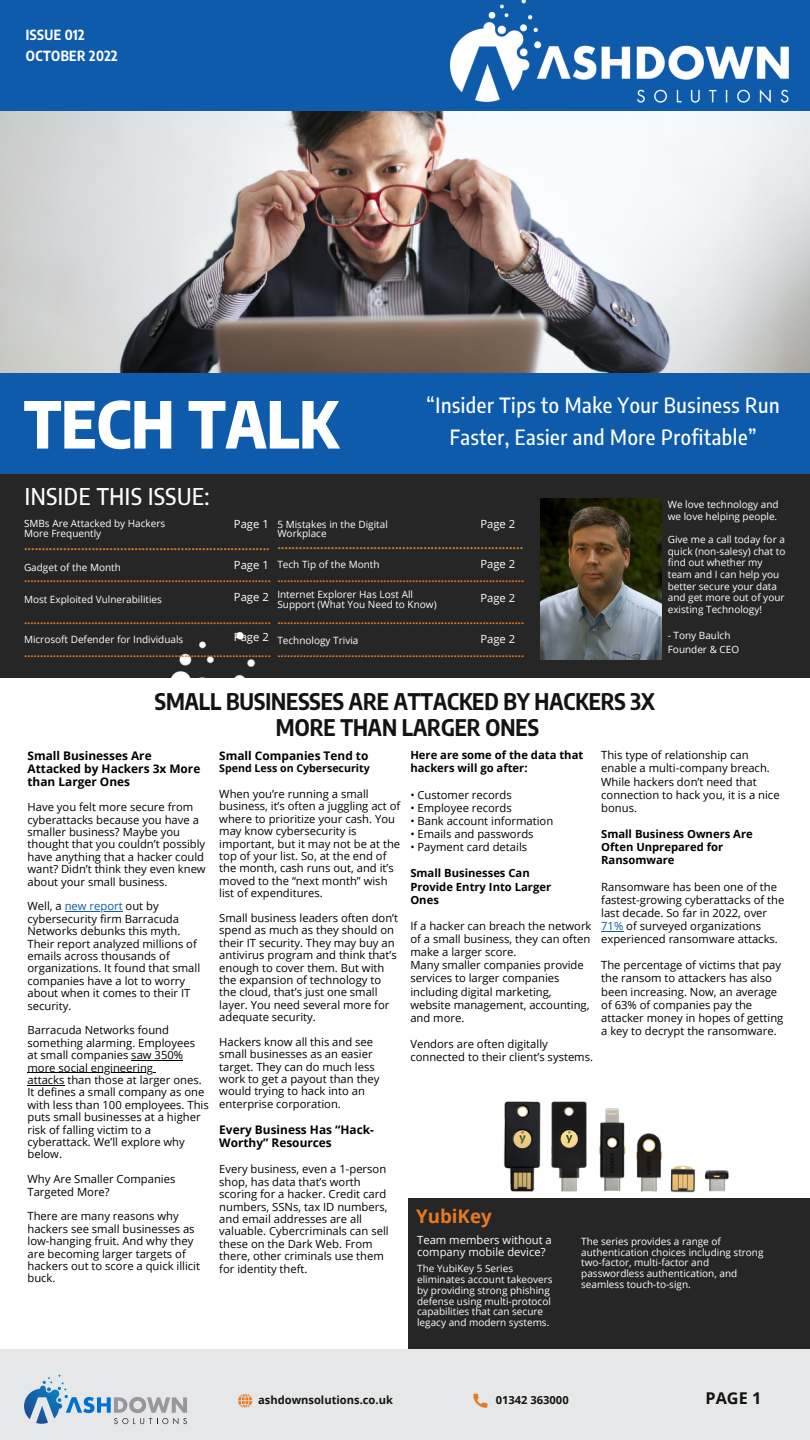
<style>
.page{position:relative;width:810px;height:1440px;background:#fff}
.page>*{position:absolute;margin:0;border:0;box-sizing:border-box;transform-origin:0 0}
.t1{font:800 64.25px "Encode Sans Condensed";color:#fff}
.t2{font:500 23.12px "Encode Sans Condensed";letter-spacing:.03em;color:#fff}
.t3{font:700 22.5px/26.2px "Encode Sans Condensed";color:#131313;text-align:center}
.t4{font:500 21px/32.8px "Encode Sans Condensed";letter-spacing:.03em;color:#fff;text-align:center}
.t5{font:700 18.75px "Open Sans";color:#e87a25}
.t6{font:700 16.25px "Open Sans";color:#131313}
.t7{font:700 13.75px/21.5px "Encode Sans Condensed";letter-spacing:.03em;color:#fff}
.t8{font:700 12.5px "Open Sans";color:#da822b}
.t9{font:700 11.88px/13.2px "Open Sans";color:#000}
.t10{font:11.25px/12.4px "Open Sans";color:#000}
.t11{font:700 11.25px "Open Sans";color:#e87923}
.t12{font:700 11.25px/13.1px "Open Sans";color:#000}
.t13{font:11.25px/12.2px "Open Sans";color:#fff}
.t14{font:700 11.12px "Open Sans";color:#131313}
.t15{font:700 10.62px "Open Sans";color:#000}
.t16{font:10px/10.9px "Open Sans";color:#fff}
.s1{color:#0e5aab}
</style>
<div class="page">
<div style="left:0;top:0;width:810px;height:112px;background:#0e5aab"></div>
<div style="left:0;top:364px;width:810px;height:110px;background:#0e5aab"></div>
<div style="left:0;top:474px;width:810px;height:204px;background:#262626"></div>
<div style="left:408px;top:1198px;width:402px;height:152px;background:#262626"></div>
<div style="left:0;top:1349px;width:810px;height:91px;background:#e6e7e8"></div>
<svg style="left:473px;top:1394px;width:14px;height:14px"></svg>
<svg style="left:238px;top:1394px;width:14px;height:14px"></svg>
<img style="left:504px;top:1101px;width:225px;height:92px">
<img style="left:0;top:111px;width:810px;height:261px">
<img style="left:541px;top:499px;width:121px;height:133px">
<svg style="left:24px;top:1375px;width:163px;height:49px"></svg>
<img style="left:171px;top:632px;width:491px;height:46px">
<img style="left:450px;top:0;width:338px;height:102px">
<hr style="left:65px;top:911px;width:58px;height:1px;background:#0e5aab">
<hr style="left:131px;top:1060px;width:52px;height:1px;background:#000">
<hr style="left:28px;top:1072px;width:125px;height:1px;background:#000">
<hr style="left:28px;top:1085px;width:37px;height:1px;background:#000">
<svg style="left:601px;top:931px;width:22px;height:1px"></svg>
<p class="t7" style="left:26px;top:23px;width:93px">ISSUE 012<br>OCTOBER 2022</p>
<h1 class="t1" style="left:24px;top:382px;width:316px">TECH TALK</h1>
<h3 class="t4" style="left:427px;top:388px;width:355px">“Insider Tips to Make Your Business Run<br>Faster, Easier and More Profitable”</h3>
<h2 class="t2" style="left:25px;top:481px;width:186px">INSIDE THIS ISSUE:</h2>
<p class="t16" style="left:668px;top:498px;width:112px;line-height:11.6px">We love technology and we love helping people.</p>
<p class="t16" style="left:668px;top:533px;width:119px;line-height:11.6px">Give me a call today for a quick (non-salesy) chat to find out whether my team and I can help you better secure your data and get more out of your existing Technology!</p>
<p class="t16" style="left:668px;top:628px;width:73px;line-height:14.1px">- Tony Baulch<br>Founder &amp; CEO</p>
<p class="t16" style="left:24px;top:519px;width:143px;line-height:10px">SMBs Are Attacked by Hackers<br>More Frequently</p>
<p class="t8" style="left:24px;top:536px;width:247px">.....................................................................</p>
<p class="t16" style="left:24px;top:562px;width:98px">Gadget of the Month</p>
<p class="t11" style="left:24px;top:570px;width:248px">.............................................................................</p>
<p class="t16" style="left:24px;top:594px;width:139px">Most Exploited Vulnerabilities</p>
<p class="t11" style="left:24px;top:612px;width:248px">.............................................................................</p>
<p class="t16" style="left:24px;top:634px;width:161px">Microsoft Defender for Individuals</p>
<p class="t11" style="left:24px;top:645px;width:248px">.............................................................................</p>
<p class="t16" style="left:277px;top:519px;width:112px;line-height:9.9px">5 Mistakes in the Digital<br>Workplace</p>
<p class="t8" style="left:277px;top:536px;width:247px">.....................................................................</p>
<p class="t16" style="left:277px;top:559px;width:104px">Tech Tip of the Month</p>
<p class="t11" style="left:277px;top:570px;width:248px">.............................................................................</p>
<p class="t16" style="left:277px;top:589px;width:161px;line-height:9.9px">Internet Explorer Has Lost All<br>Support (What You Need to Know)</p>
<p class="t11" style="left:277px;top:612px;width:248px">.............................................................................</p>
<p class="t16" style="left:277px;top:634px;width:83px">Technology Trivia</p>
<p class="t11" style="left:277px;top:645px;width:248px">.............................................................................</p>
<p class="t13" style="left:234px;top:518px;width:36px">Page 1</p>
<p class="t13" style="left:234px;top:558px;width:36px">Page 1</p>
<p class="t13" style="left:234px;top:590px;width:36px">Page 2</p>
<p class="t13" style="left:234px;top:631px;width:36px">Page 2</p>
<p class="t13" style="left:480px;top:518px;width:36px">Page 2</p>
<p class="t13" style="left:480px;top:558px;width:36px">Page 2</p>
<p class="t13" style="left:480px;top:592px;width:36px">Page 2</p>
<p class="t13" style="left:480px;top:633px;width:36px">Page 2</p>
<h3 class="t3" style="left:155px;top:687px;width:502px">SMALL BUSINESSES ARE ATTACKED BY HACKERS 3X<br>MORE THAN LARGER ONES</h3>
<p class="t9" style="left:28px;top:749px;width:174px">Small Businesses Are<br>Attacked by Hackers 3x More than Larger Ones</p>
<p class="t10" style="left:28px;top:801px;width:180px">Have you felt more secure from cyberattacks because you have a smaller business? Maybe you thought that you couldn’t possibly have anything that a hacker could want? Didn’t think they even knew about your small business.</p>
<p class="t10" style="left:28px;top:900px;width:174px">Well, a <span class="s1">new report</span> out by cybersecurity firm Barracuda<br>Networks debunks this myth.<br>Their report analyzed millions of emails across thousands of organizations. It found that small companies have a lot to worry about when it comes to their IT security.</p>
<p class="t10" style="left:28px;top:1024px;width:183px">Barracuda Networks found something alarming. Employees<br>at small companies saw 350% more social engineering<br>attacks than those at larger ones.<br>It defines a small company as one with less than 100 employees. This puts small businesses at a higher risk of falling victim to a cyberattack. We’ll explore why below.</p>
<p class="t10" style="left:28px;top:1173px;width:149px">Why Are Smaller Companies<br>Targeted More?</p>
<p class="t10" style="left:28px;top:1210px;width:174px">There are many reasons why hackers see small businesses as low-hanging fruit. And why they are becoming larger targets of hackers out to score a quick illicit buck.</p>
<p class="t12" style="left:410px;top:748px;width:175px">Here are some of the data that hackers will go after:</p>
<p class="t10" style="left:410px;top:788px;width:103px">• Customer records</p>
<p class="t10" style="left:410px;top:801px;width:103px">• Employee records</p>
<p class="t10" style="left:410px;top:814px;width:144px">• Bank account information</p>
<p class="t10" style="left:410px;top:827px;width:125px">• Emails and passwords</p>
<p class="t10" style="left:410px;top:841px;width:118px">• Payment card details</p>
<p class="t12" style="left:410px;top:866px;width:142px">Small Businesses Can<br>Provide Entry Into Larger<br>Ones</p>
<p class="t10" style="left:410px;top:919px;width:183px;line-height:13.1px">If a hacker can breach the network of a small business, they can often make a larger score.<br>Many smaller companies provide services to larger companies including digital marketing, website management, accounting, and more.</p>
<p class="t10" style="left:410px;top:1037px;width:184px;line-height:13.1px">Vendors are often digitally connected to their client’s systems.</p>
<p class="t10" style="left:601px;top:748px;width:180px;line-height:13.1px">This type of relationship can enable a multi-company breach.<br>While hackers don’t need that connection to hack you, it is a nice bonus.</p>
<p class="t12" style="left:601px;top:827px;width:153px">Small Business Owners Are<br>Often Unprepared for<br>Ransomware</p>
<p class="t10" style="left:601px;top:880px;width:185px;line-height:13.1px">Ransomware has been one of the fastest-growing cyberattacks of the last decade. So far in 2022, over<br><span class="s1">71%</span> of surveyed organizations experienced ransomware attacks.</p>
<p class="t10" style="left:601px;top:958px;width:184px;line-height:13.1px">The percentage of victims that pay the ransom to attackers has also been increasing. Now, an average of 63% of companies pay the attacker money in hopes of getting a key to decrypt the ransomware.</p>
<p class="t9" style="left:219px;top:749px;width:151px">Small Companies Tend to</p>
<p class="t15" style="left:219px;top:761px;width:152px">Spend Less on Cybersecurity</p>
<p class="t10" style="left:219px;top:787px;width:183px">When you’re running a small business, it’s often a juggling act of where to prioritize your cash. You may know cybersecurity is important, but it may not be at the top of your list. So, at the end of the month, cash runs out, and it’s moved to the “next month” wish list of expenditures.</p>
<p class="t10" style="left:219px;top:911px;width:180px">Small business leaders often don’t spend as much as they should on their IT security. They may buy an antivirus program and think that’s enough to cover them. But with the expansion of technology to the cloud, that’s just one small layer. You need several more for adequate security.</p>
<p class="t10" style="left:219px;top:1035px;width:162px">Hackers know all this and see small businesses as an easier target. They can do much less work to get a payout than they would trying to hack into an enterprise corporation.</p>
<p class="t9" style="left:219px;top:1122px;width:156px">Every Business Has “Hack-<br>Worthy” Resources</p>
<p class="t10" style="left:219px;top:1163px;width:171px">Every business, even a 1-person shop, has data that’s worth scoring for a hacker. Credit card numbers, SSNs, tax ID numbers, and email addresses are all valuable. Cybercriminals can sell these on the Dark Web. From there, other criminals use them for identity theft.</p>
<h3 class="t5" style="left:416px;top:1203px;width:77px">YubiKey</h3>
<p class="t16" style="left:417px;top:1263px;width:137px">The YubiKey 5 Series eliminates account takeovers by providing strong phishing defense using multi-protocol capabilities that can secure legacy and modern systems.</p>
<p class="t13" style="left:417px;top:1234px;width:136px">Team members without a company mobile device?</p>
<p class="t16" style="left:581px;top:1235px;width:184px">The series provides a range of authentication choices including strong two-factor, multi-factor and passwordless authentication, and seamless touch-to-sign.</p>
<p class="t14" style="left:258px;top:1392px;width:136px">ashdownsolutions.co.uk</p>
<p class="t14" style="left:496px;top:1392px;width:74px">01342 363000</p>
<h3 class="t6" style="left:706px;top:1387px;width:57px">PAGE 1</h3>
</div>
